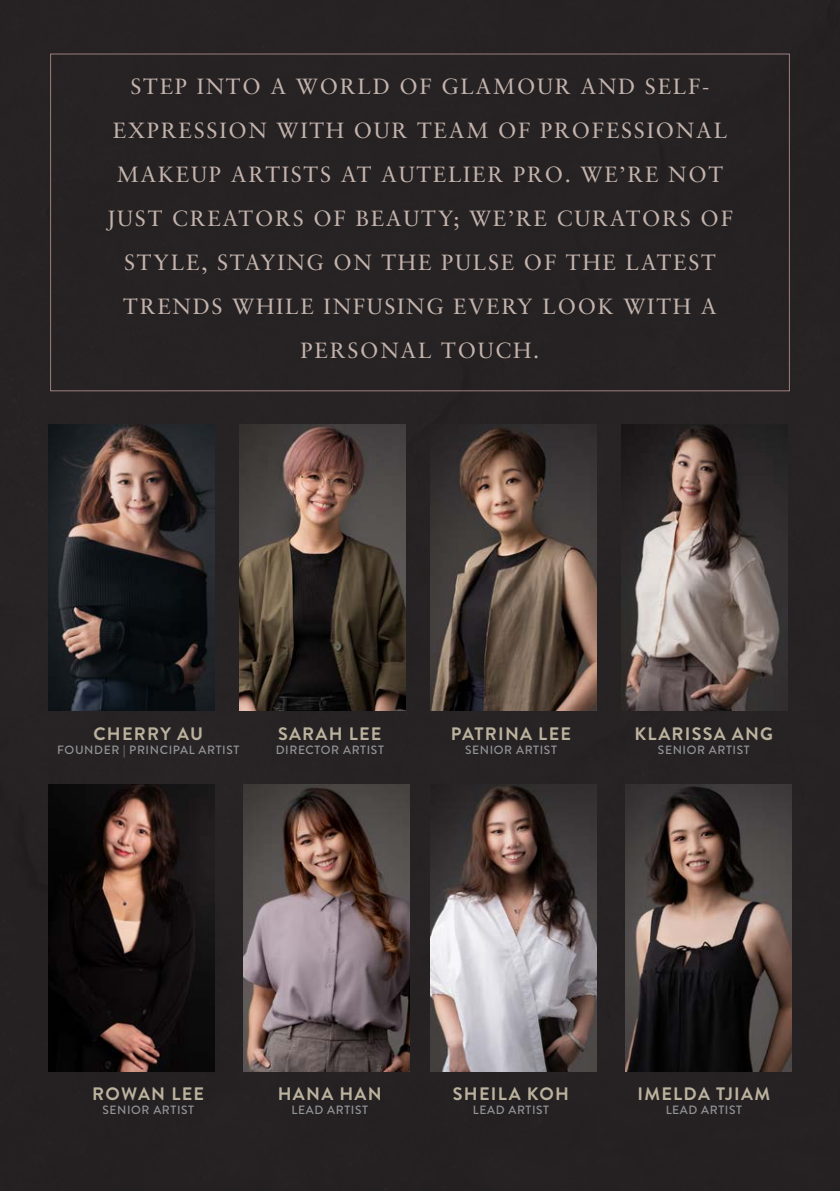
<style>
.page{position:relative;width:840px;height:1191px;background:#fff}
.page>*{position:absolute;margin:0;border:0;box-sizing:border-box;transform-origin:0 0}
.t1{font:22px/44px "Sabon LT Pro";letter-spacing:.08em;color:#c4b4ad;text-align:center}
.t2{font:700 18px "Brandon Grotesque";letter-spacing:.07em;color:#bbb29e}
.t3{font:500 12px "Brandon Grotesque";letter-spacing:.05em;color:#939598}
</style>
<div class="page">
<div style="left:0;top:0;width:839px;height:1191px;background:#231f20"></div>
<img style="left:49px;top:424px;width:165px;height:287px">
<img style="left:243px;top:784px;width:166px;height:287px">
<img style="left:240px;top:424px;width:165px;height:287px">
<img style="left:625px;top:784px;width:165px;height:287px">
<img style="left:430px;top:424px;width:166px;height:287px">
<img style="left:430px;top:784px;width:166px;height:287px">
<img style="left:621px;top:425px;width:166px;height:286px">
<img style="left:49px;top:784px;width:165px;height:287px">
<p class="t1" style="left:107px;top:64px;width:627px">STEP INTO A WORLD OF GLAMOUR AND SELF-EXPRESSION WITH OUR TEAM OF PROFESSIONAL MAKEUP ARTISTS AT AUTELIER PRO. WE’RE NOT JUST CREATORS OF BEAUTY; WE’RE CURATORS OF STYLE, STAYING ON THE PULSE OF THE LATEST TRENDS WHILE INFUSING EVERY LOOK WITH A PERSONAL TOUCH.</p>
<p class="t2" style="left:93px;top:721px;width:111px">CHERRY AU</p>
<p class="t3" style="left:57px;top:742px;width:183px">FOUNDER | PRINCIPAL ARTIST</p>
<p class="t2" style="left:278px;top:721px;width:105px">SARAH LEE</p>
<p class="t3" style="left:275px;top:742px;width:110px">DIRECTOR ARTIST</p>
<p class="t2" style="left:450px;top:721px;width:122px">PATRINA LEE</p>
<p class="t3" style="left:465px;top:742px;width:93px">SENIOR ARTIST</p>
<p class="t2" style="left:634px;top:721px;width:140px">KLARISSA ANG</p>
<p class="t3" style="left:657px;top:742px;width:93px">SENIOR ARTIST</p>
<p class="t2" style="left:92px;top:1081px;width:113px">ROWAN LEE</p>
<p class="t3" style="left:102px;top:1102px;width:93px">SENIOR ARTIST</p>
<p class="t2" style="left:278px;top:1081px;width:105px">HANA HAN</p>
<p class="t3" style="left:291px;top:1102px;width:78px">LEAD ARTIST</p>
<p class="t2" style="left:452px;top:1081px;width:118px">SHEILA KOH</p>
<p class="t3" style="left:472px;top:1102px;width:78px">LEAD ARTIST</p>
<p class="t2" style="left:637px;top:1081px;width:134px">IMELDA TJIAM</p>
<p class="t3" style="left:665px;top:1102px;width:78px">LEAD ARTIST</p>
</div>
